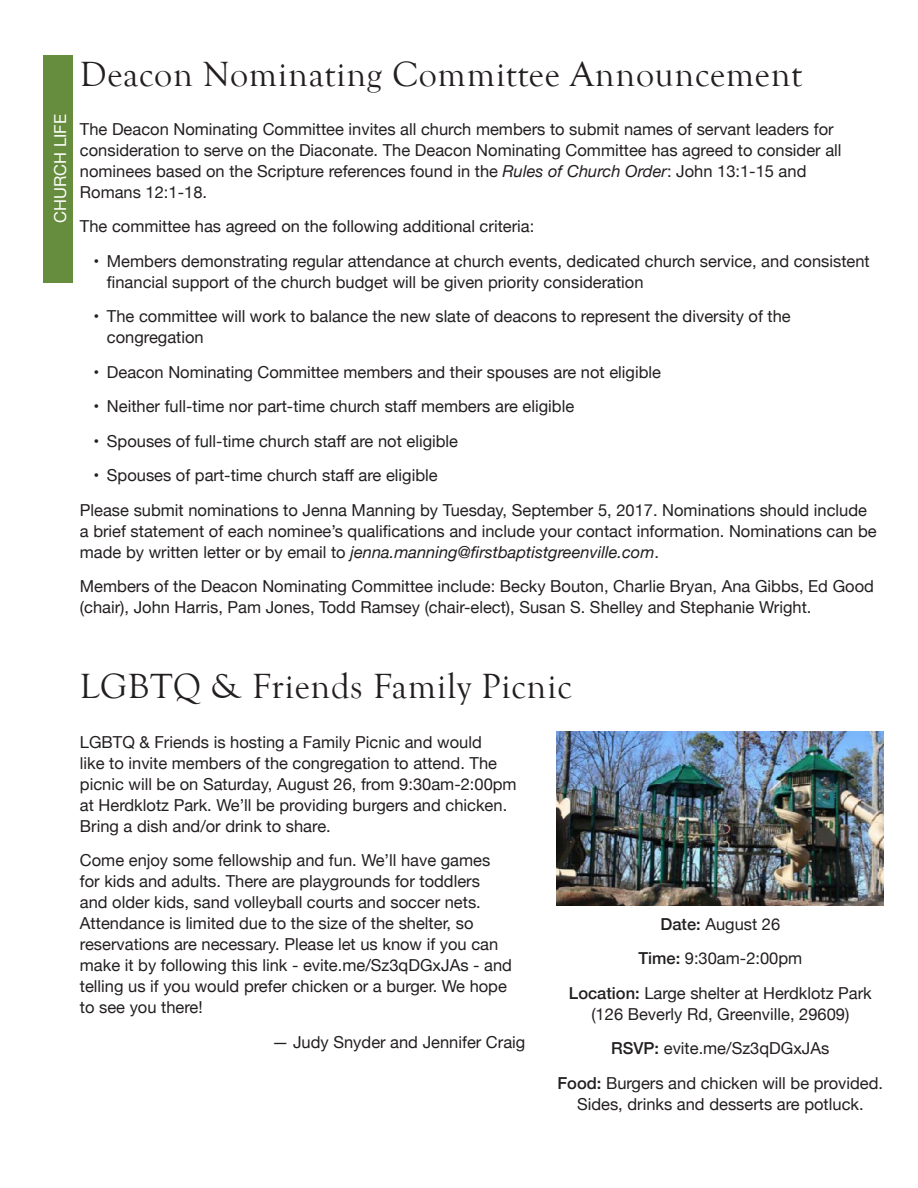
<style>
.page{position:relative;width:918px;height:1188px;background:#fff}
.page>*{position:absolute;margin:0;border:0;box-sizing:border-box;transform-origin:0 0}
.Article_Title{font:36px "Goudy Old Style T";letter-spacing:.02em;color:#231f20}
.t1{font:16.5px/21px "Helvetica Neue";color:#231f20}
.acts_of_kindness__et{font:16.5px "Helvetica Neue";color:#fff}
.s1{font-style:italic}
.s2{font-weight:500}
</style>
<div class="page">
<svg style="left:43px;top:55px;width:1px;height:227px"></svg>
<div style="left:44px;top:55px;width:29px;height:227px;background:#658d3d"></div>
<img style="left:557px;top:732px;width:327px;height:174px">
<p class="acts_of_kindness__et" style="left:49px;top:223px;width:110px;rotate:-90deg">CHURCH LIFE</p>
<p class="Article_Title" style="left:80px;top:55px;width:724px">Deacon Nominating Committee Announcement</p>
<p class="t1" style="left:80px;top:119px;width:763px">The Deacon Nominating Committee invites all church members to submit names of servant leaders for consideration to serve on the Diaconate. The Deacon Nominating Committee has agreed to consider all nominees based on the Scripture references found in the <span class="s1">Rules of Church Order</span>: John 13:1-15 and Romans 12:1-18.</p>
<p class="t1" style="left:80px;top:217px;width:456px">The committee has agreed on the following additional criteria:</p>
<p class="t1" style="left:107px;top:251px;width:764px;text-indent:-14px">• Members demonstrating regular attendance at church events, dedicated church service, and consistent financial support of the church budget will be given priority consideration</p>
<p class="t1" style="left:107px;top:307px;width:685px;text-indent:-14px">• The committee will work to balance the new slate of deacons to represent the diversity of the congregation</p>
<p class="t1" style="left:93px;top:362px;width:569px">• Deacon Nominating Committee members and their spouses are not eligible</p>
<p class="t1" style="left:93px;top:397px;width:482px">• Neither full-time nor part-time church staff members are eligible</p>
<p class="t1" style="left:93px;top:431px;width:366px">• Spouses of full-time church staff are not eligible</p>
<p class="t1" style="left:93px;top:466px;width:346px">• Spouses of part-time church staff are eligible</p>
<p class="t1" style="left:80px;top:500px;width:798px">Please submit nominations to Jenna Manning by Tuesday, September 5, 2017. Nominations should include a brief statement of each nominee’s qualifications and include your contact information. Nominations can be made by written letter or by email to <span class="s1">jenna.manning@firstbaptistgreenville.com</span>.</p>
<p class="t1" style="left:80px;top:577px;width:796px">Members of the Deacon Nominating Committee include: Becky Bouton, Charlie Bryan, Ana Gibbs, Ed Good (chair), John Harris, Pam Jones, Todd Ramsey (chair-elect), Susan S. Shelley and Stephanie Wright.</p>
<p class="Article_Title" style="left:80px;top:667px;width:493px">LGBTQ &amp; Friends Family Picnic</p>
<p class="t1" style="left:80px;top:732px;width:438px">LGBTQ &amp; Friends is hosting a Family Picnic and would<br>like to invite members of the congregation to attend. The picnic will be on Saturday, August 26, from 9:30am-2:00pm at Herdklotz Park. We’ll be providing burgers and chicken.<br>Bring a dish and/or drink to share.</p>
<p class="t1" style="left:80px;top:851px;width:434px">Come enjoy some fellowship and fun. We’ll have games for kids and adults. There are playgrounds for toddlers<br>and older kids, sand volleyball courts and soccer nets.<br>Attendance is limited due to the size of the shelter, so reservations are necessary. Please let us know if you can make it by following this link - evite.me/Sz3qDGxJAs - and telling us if you would prefer chicken or a burger. We hope to see you there!</p>
<p class="t1" style="left:272px;top:1032px;width:255px">— Judy Snyder and Jennifer Craig</p>
<p class="t1" style="left:660px;top:914px;width:121px"><span class="s2">Date:</span> August 26</p>
<p class="t1" style="left:638px;top:949px;width:165px"><span class="s2">Time:</span> 9:30am-2:00pm</p>
<p class="t1" style="left:569px;top:983px;width:304px;text-align:center"><span class="s2">Location:</span> Large shelter at Herdklotz Park (126 Beverly Rd, Greenville, 29609)</p>
<p class="t1" style="left:611px;top:1039px;width:220px"><span class="s2">RSVP:</span> evite.me/Sz3qDGxJAs</p>
<p class="t1" style="left:558px;top:1073px;width:327px;text-align:center"><span class="s2">Food:</span> Burgers and chicken will be provided.<br>Sides, drinks and desserts are potluck.</p>
</div>
